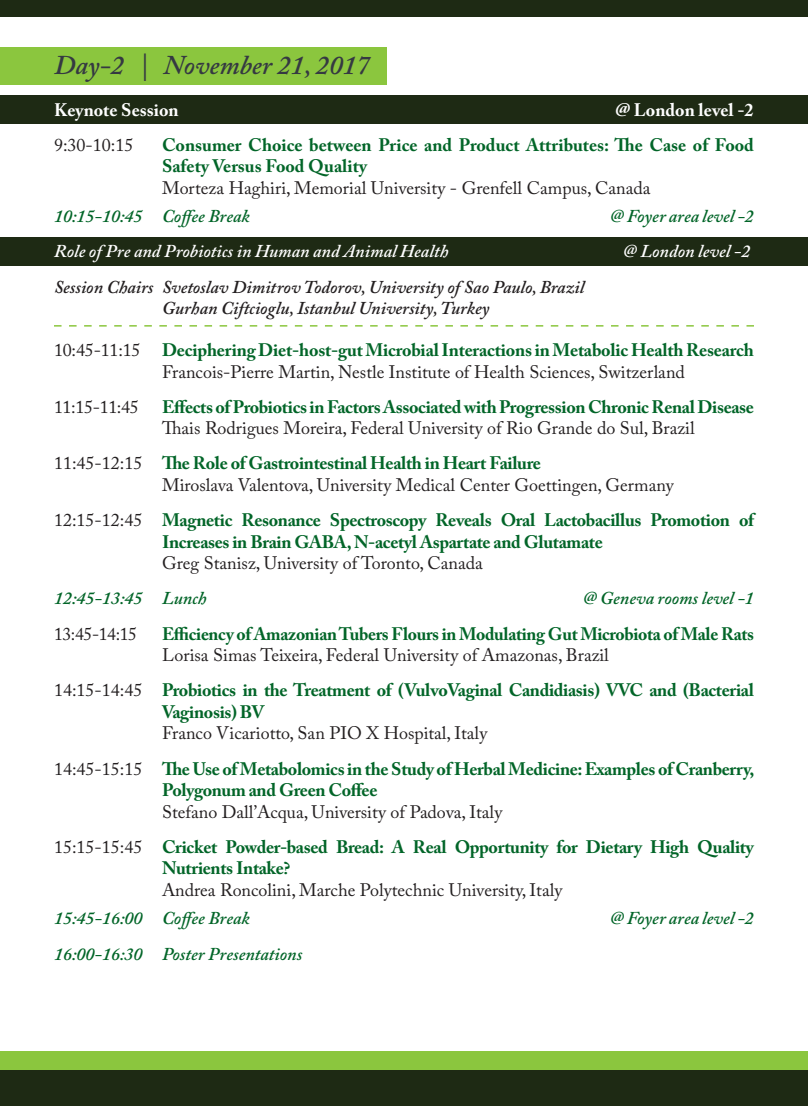
<style>
.page{position:relative;width:808px;height:1106px;background:#fff}
.page>*{position:absolute;margin:0;border:0;box-sizing:border-box;transform-origin:0 0}
.t1{font:italic 600 27px "Adobe Caslon Pro";color:#353942}
.t2{font:700 18px/21.6px "Adobe Caslon Pro";letter-spacing:-.02em;color:#026528}
.t3{font:18px "Adobe Caslon Pro";color:#231f20}
.t4{font:italic 600 18px "Adobe Caslon Pro";color:#026528}
.t5{font:italic 600 18px "Adobe Caslon Pro";color:#231f20}
.t6{font:700 18px/21.6px "Adobe Caslon Pro";color:#026528}
.t7{font:italic 600 18px "Adobe Caslon Pro";color:#fff}
.t8{font:700 18px "Adobe Caslon Pro";color:#fff}
.s1{font-weight:400;color:#231f20}
</style>
<div class="page">
<div style="left:0;top:238px;width:808px;height:28px;background:#1e2a14"></div>
<div style="left:0;top:95px;width:808px;height:28px;background:#1e2a14"></div>
<div style="left:0;top:47px;width:387px;height:38px;background:#8bc63e"></div>
<div style="left:0;top:1069px;width:808px;height:37px;background:#1e2a14"></div>
<div style="left:0;top:1051px;width:808px;height:18px;background:#8bc63e"></div>
<div style="left:0;top:0;width:808px;height:17px;background:#1e2a14"></div>
<svg style="left:54px;top:325px;width:700px;height:2px"></svg>
<p class="t1" style="left:54px;top:49px;width:317px">Day-2 | November 21, 2017</p>
<p class="t8" style="left:54px;top:99px;width:126px">Keynote Session</p>
<p class="t8" style="left:616px;top:99px;width:139px">@ London level -2</p>
<p class="t3" style="left:54px;top:134px;width:81px">9:30-10:15</p>
<p class="t6" style="left:162px;top:134px;width:593px">Consumer Choice between Price and Product Attributes: The Case of Food<br>Safety Versus Food Quality</p>
<p class="t3" style="left:162px;top:177px;width:490px">Morteza Haghiri, Memorial University - Grenfell Campus, Canada</p>
<p class="t4" style="left:54px;top:206px;width:197px">10:15-10:45 Coffee Break</p>
<p class="t4" style="left:610px;top:206px;width:146px">@ Foyer area level -2</p>
<p class="t7" style="left:54px;top:241px;width:396px">Role of Pre and Probiotics in Human and Animal Health</p>
<p class="t7" style="left:623px;top:241px;width:129px">@ London level -2</p>
<p class="t5" style="left:54px;top:276px;width:532px">Session Chairs Svetoslav Dimitrov Todorov, University of Sao Paulo, Brazil</p>
<p class="t5" style="left:162px;top:297px;width:329px">Gurhan Ciftcioglu, Istanbul University, Turkey</p>
<p class="t2" style="left:54px;top:339px;width:701px"><span class="s1">10:45-11:15</span> Deciphering Diet-host-gut Microbial Interactions in Metabolic Health Research</p>
<p class="t3" style="left:162px;top:361px;width:524px">Francois-Pierre Martin, Nestle Institute of Health Sciences, Switzerland</p>
<p class="t3" style="left:54px;top:396px;width:86px">11:15-11:45</p>
<p class="t2" style="left:162px;top:396px;width:593px">Effects of Probiotics in Factors Associated with Progression Chronic Renal Disease</p>
<p class="t3" style="left:162px;top:418px;width:534px">Thais Rodrigues Moreira, Federal University of Rio Grande do Sul, Brazil</p>
<p class="t2" style="left:54px;top:452px;width:488px"><span class="s1">11:45-12:15</span> The Role of Gastrointestinal Health in Heart Failure</p>
<p class="t3" style="left:162px;top:474px;width:513px">Miroslava Valentova, University Medical Center Goettingen, Germany</p>
<p class="t2" style="left:162px;top:509px;width:593px;text-indent:-108px"><span class="s1">12:15-12:45</span> Magnetic Resonance Spectroscopy Reveals Oral Lactobacillus Promotion of<br>Increases in Brain GABA, N-acetyl Aspartate and Glutamate</p>
<p class="t3" style="left:162px;top:553px;width:322px">Greg Stanisz, University of Toronto, Canada</p>
<p class="t4" style="left:54px;top:588px;width:154px">12:45-13:45 Lunch</p>
<p class="t4" style="left:583px;top:588px;width:173px">@ Geneva rooms level -1</p>
<p class="t3" style="left:54px;top:623px;width:85px">13:45-14:15</p>
<p class="t2" style="left:162px;top:622px;width:593px">Efficiency of Amazonian Tubers Flours in Modulating Gut Microbiota of Male Rats</p>
<p class="t3" style="left:162px;top:644px;width:448px">Lorisa Simas Teixeira, Federal University of Amazonas, Brazil</p>
<p class="t2" style="left:162px;top:679px;width:593px;text-indent:-108px"><span class="s1">14:15-14:45</span> Probiotics in the Treatment of (VulvoVaginal Candidiasis) VVC and (Bacterial<br>Vaginosis) BV</p>
<p class="t3" style="left:162px;top:723px;width:327px">Franco Vicariotto, San PIO X Hospital, Italy</p>
<p class="t2" style="left:162px;top:757px;width:594px;text-indent:-108px"><span class="s1">14:45-15:15</span> The Use of Metabolomics in the Study of Herbal Medicine: Examples of Cranberry,<br>Polygonum and Green Coffee</p>
<p class="t3" style="left:162px;top:801px;width:342px">Stefano Dall’Acqua, University of Padova, Italy</p>
<p class="t2" style="left:162px;top:836px;width:593px;text-indent:-108px"><span class="s1">15:15-15:45</span> Cricket Powder-based Bread: A Real Opportunity for Dietary High Quality<br>Nutrients Intake?</p>
<p class="t3" style="left:162px;top:879px;width:402px">Andrea Roncolini, Marche Polytechnic University, Italy</p>
<p class="t4" style="left:54px;top:908px;width:197px">15:45-16:00 Coffee Break</p>
<p class="t4" style="left:610px;top:908px;width:146px">@ Foyer area level -2</p>
<p class="t4" style="left:54px;top:943px;width:250px">16:00-16:30 Poster Presentations</p>
</div>
